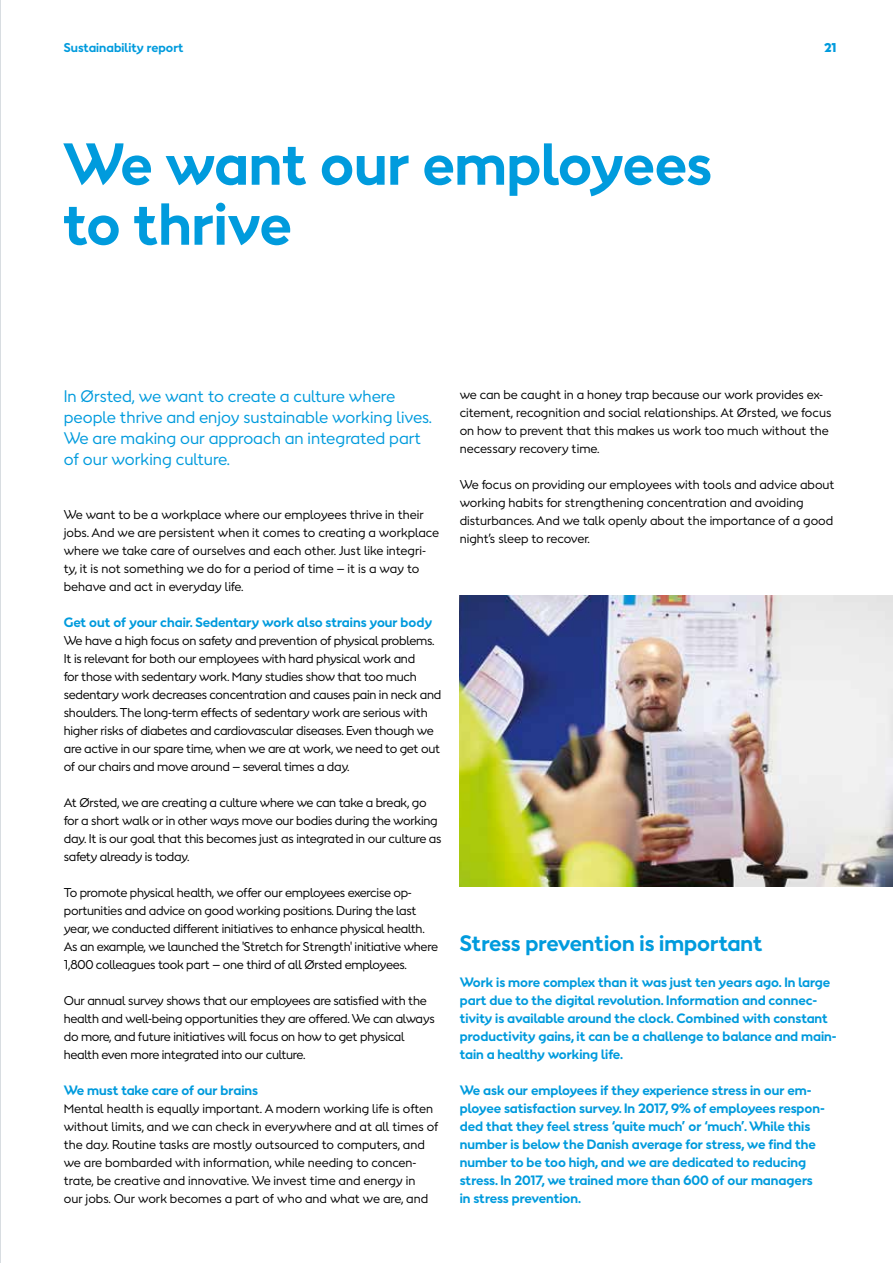
<style>
.page{position:relative;width:893px;height:1263px;background:#fff}
.page>*{position:absolute;margin:0;border:0;box-sizing:border-box;transform-origin:0 0}
.t1{font:700 55.5px/60px "Orsted Sans";color:#009bdd}
.t2{font:700 21px "Orsted Sans";color:#009bdd}
.t3{font:15.75px/21px "Orsted Sans";color:#009bdd}
.t4{font:700 12.75px/18px "Orsted Sans";color:#009bdd}
.t5{font:12px/18px "Orsted Sans";letter-spacing:-.02em;color:#000}
.t6{font:12px/18px "Orsted Sans";color:#000}
.t7{font:700 12px "Orsted Sans";letter-spacing:.005em;color:#009bdd}
.t8{font:900 12px "Orsted Sans";color:#009bdd}
</style>
<div class="page">
<hr style="left:0;top:0;width:1px;height:1263px;background:#b1bcc4">
<img style="left:460px;top:595px;width:433px;height:292px">
<p class="t7" style="left:64px;top:40px;width:121px">Sustainability report</p>
<p class="t8" style="left:824px;top:40px;width:14px">21</p>
<h1 class="t1" style="left:63px;top:135px;width:650px">We want our employees to thrive</h1>
<h3 class="t3" style="left:64px;top:385px;width:370px">In Ørsted, we want to create a culture where people thrive and enjoy sustainable working lives.<br>We are making our approach an integrated part of our working culture.</h3>
<p class="t6" style="left:64px;top:505px;width:377px">We want to be a workplace where our employees thrive in their jobs. And we are persistent when it comes to creating a workplace where we take care of ourselves and each other. Just like integri&shy;ty, it is not something we do for a period of time – it is a way to behave and act in everyday life.</p>
<p class="t4" style="left:64px;top:613px;width:370px">Get out of your chair. Sedentary work also strains your body</p>
<p class="t5" style="left:64px;top:631px;width:379px">We have a high focus on safety and prevention of physical problems.<br>It is relevant for both our employees with hard physical work and<br>for those with sedentary work. Many studies show that too much sedentary work decreases concentration and causes pain in neck and shoulders. The long-term effects of sedentary work are serious with higher risks of diabetes and cardiovascular diseases. Even though we are active in our spare time, when we are at work, we need to get out of our chairs and move around – several times a day.</p>
<p class="t5" style="left:64px;top:793px;width:379px">At Ørsted, we are creating a culture where we can take a break, go for a short walk or in other ways move our bodies during the working day. It is our goal that this becomes just as integrated in our culture as safety already is today.</p>
<p class="t5" style="left:64px;top:883px;width:376px">To promote physical health, we offer our employees exercise op&shy;portunities and advice on good working positions. During the last year, we conducted different initiatives to enhance physical health.<br>As an example, we launched the 'Stretch for Strength' initiative where 1,800 colleagues took part – one third of all Ørsted employees.</p>
<p class="t5" style="left:64px;top:991px;width:373px">Our annual survey shows that our employees are satisfied with the health and well-being opportunities they are offered. We can always do more, and future initiatives will focus on how to get physical health even more integrated into our culture.</p>
<p class="t4" style="left:64px;top:1081px;width:196px">We must take care of our brains</p>
<p class="t6" style="left:64px;top:1099px;width:376px">Mental health is equally important. A modern working life is often without limits, and we can check in everywhere and at all times of the day. Routine tasks are mostly outsourced to computers, and we are bombarded with information, while needing to concen&shy;trate, be creative and innovative. We invest time and energy in<br>our jobs. Our work becomes a part of who and what we are, and</p>
<p class="t6" style="left:460px;top:385px;width:373px">we can be caught in a honey trap because our work provides ex&shy;citement, recognition and social relationships. At Ørsted, we focus on how to prevent that this makes us work too much without the necessary recovery time.</p>
<p class="t6" style="left:460px;top:475px;width:376px">We focus on providing our employees with tools and advice about working habits for strengthening concentration and avoiding disturbances. And we talk openly about the importance of a good night’s sleep to recover.</p>
<h2 class="t2" style="left:460px;top:929px;width:304px">Stress prevention is important</h2>
<p class="t4" style="left:460px;top:973px;width:378px">Work is more complex than it was just ten years ago. In large part due to the digital revolution. Information and connec&shy;tivity is available around the clock. Combined with constant productivity gains, it can be a challenge to balance and main&shy;tain a healthy working life.</p>
<p class="t4" style="left:460px;top:1081px;width:367px">We ask our employees if they experience stress in our em&shy;ployee satisfaction survey. In 2017, 9% of employees respon&shy;ded that they feel stress ‘quite much’ or ‘much’. While this number is below the Danish average for stress, we find the number to be too high, and we are dedicated to reducing stress. In 2017, we trained more than 600 of our managers in stress prevention.</p>
</div>
